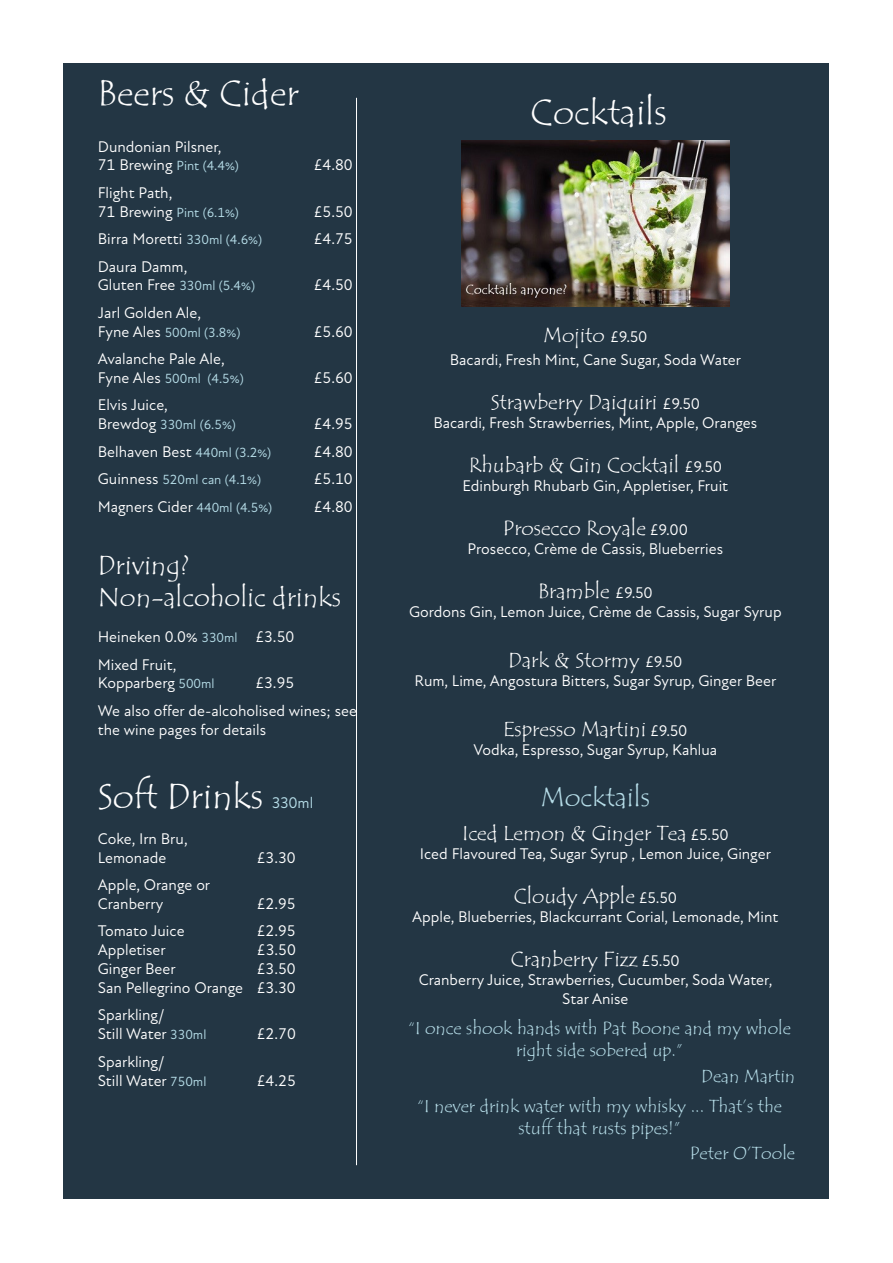
<style>
.page{position:relative;width:893px;height:1263px;background:#fff}
.page>*{position:absolute;margin:0;border:0;box-sizing:border-box;transform-origin:0 0}
.Section_header{font:36px "Tempus Sans ITC";color:#fff}
.Section_header-2{font:27px/32.4px "Tempus Sans ITC";color:#fff}
.Tasting_note{font:27px "Tempus Sans ITC";color:#b6dde8}
.Tasting_note-2{font:21px "Tempus Sans ITC";color:#fff}
.Section_header-3{font:21px "Tempus Sans ITC";color:#fff}
.Default{font:18px/21.6px "Tempus Sans ITC";color:#b6dde8;text-align:center}
.Tasting_note-3{font:15.75px/18.9px "New Atten";color:#fff}
.Section_header-4{font:15.75px "New Atten";color:#b6dde8}
.Tasting_note-4{font:13.5px "New Atten";color:#b6dde8}
.s1{font-size:15.75px;color:#fff}
.s2{font-size:13.5px;color:#b6dde8}
.s3{font-family:"New Atten";font-size:15.75px}
</style>
<div class="page">
<div style="left:64px;top:64px;width:765px;height:1135px;background:#233644"></div>
<img style="left:461px;top:141px;width:269px;height:166px">
<hr style="left:356px;top:98px;width:1px;height:1067px;background:#fff">
<p class="Section_header" style="left:98px;top:70px;width:202px">Beers &amp; Cider</p>
<p class="Tasting_note-3" style="left:98px;top:137px;width:125px">Dundonian Pilsner,</p>
<p class="Tasting_note-4" style="left:98px;top:158px;width:143px"><span class="s1">71 Brewing</span> Pint (4.4%)</p>
<p class="Tasting_note-3" style="left:314px;top:156px;width:40px">£4.80</p>
<p class="Tasting_note-3" style="left:98px;top:183px;width:76px">Flight Path,</p>
<p class="Tasting_note-4" style="left:98px;top:204px;width:143px"><span class="s1">71 Brewing</span> Pint (6.1%)</p>
<p class="Tasting_note-3" style="left:314px;top:202px;width:40px">£5.50</p>
<p class="Tasting_note-3" style="left:98px;top:230px;width:166px">Birra Moretti <span class="s2">330ml (4.6%)</span></p>
<p class="Tasting_note-3" style="left:314px;top:230px;width:40px">£4.75</p>
<p class="Tasting_note-3" style="left:98px;top:257px;width:91px">Daura Damm,</p>
<p class="Tasting_note-4" style="left:98px;top:278px;width:159px"><span class="s1">Gluten Free</span> 330ml (5.4%)</p>
<p class="Tasting_note-3" style="left:314px;top:276px;width:40px">£4.50</p>
<p class="Tasting_note-3" style="left:98px;top:303px;width:105px">Jarl Golden Ale,</p>
<p class="Tasting_note-4" style="left:98px;top:324px;width:144px"><span class="s1">Fyne Ales</span> 500ml (3.8%)</p>
<p class="Tasting_note-3" style="left:314px;top:322px;width:40px">£5.60</p>
<p class="Tasting_note-3" style="left:98px;top:350px;width:129px">Avalanche Pale Ale,</p>
<p class="Tasting_note-4" style="left:98px;top:371px;width:147px"><span class="s1">Fyne Ales</span> 500ml (4.5%)</p>
<p class="Tasting_note-3" style="left:314px;top:368px;width:40px">£5.60</p>
<p class="Tasting_note-3" style="left:98px;top:396px;width:72px">Elvis Juice,</p>
<p class="Tasting_note-4" style="left:98px;top:417px;width:140px"><span class="s1">Brewdog</span> 330ml (6.5%)</p>
<p class="Tasting_note-3" style="left:314px;top:415px;width:40px">£4.95</p>
<p class="Tasting_note-3" style="left:98px;top:442px;width:175px">Belhaven Best <span class="s2">440ml (3.2%)</span></p>
<p class="Tasting_note-3" style="left:314px;top:442px;width:40px">£4.80</p>
<p class="Tasting_note-4" style="left:98px;top:472px;width:165px"><span class="s1">Guinness</span> 520ml can (4.1%)</p>
<p class="Tasting_note-3" style="left:314px;top:470px;width:40px">£5.10</p>
<p class="Tasting_note-3" style="left:98px;top:497px;width:176px">Magners Cider <span class="s2">440ml (4.5%)</span></p>
<p class="Tasting_note-3" style="left:314px;top:497px;width:40px">£4.80</p>
<p class="Section_header-2" style="left:98px;top:549px;width:245px">Driving?<br>Non-alcoholic drinks</p>
<p class="Tasting_note-3" style="left:98px;top:627px;width:198px">Heineken 0.0% <span class="s2">330ml</span> £3.50</p>
<p class="Tasting_note-3" style="left:98px;top:655px;width:118px">Mixed Fruit,<br>Kopparberg <span class="s2">500ml</span></p>
<p class="Tasting_note-3" style="left:255px;top:674px;width:40px">£3.95</p>
<p class="Tasting_note-3" style="left:98px;top:701px;width:261px">We also offer de-alcoholised wines; see the wine pages for details</p>
<p class="Section_header" style="left:98px;top:773px;width:167px">Soft Drinks</p>
<p class="Section_header-4" style="left:272px;top:793px;width:43px">330ml</p>
<p class="Tasting_note-3" style="left:98px;top:829px;width:91px">Coke, Irn Bru,<br>Lemonade</p>
<p class="Tasting_note-3" style="left:98px;top:875px;width:114px">Apple, Orange or<br>Cranberry</p>
<p class="Tasting_note-3" style="left:257px;top:848px;width:40px">£3.30</p>
<p class="Tasting_note-3" style="left:257px;top:894px;width:40px">£2.95</p>
<p class="Tasting_note-3" style="left:98px;top:922px;width:88px">Tomato Juice</p>
<p class="Tasting_note-3" style="left:257px;top:922px;width:40px">£2.95</p>
<p class="Tasting_note-3" style="left:98px;top:940px;width:69px">Appletiser</p>
<p class="Tasting_note-3" style="left:257px;top:940px;width:40px">£3.50</p>
<p class="Tasting_note-3" style="left:98px;top:959px;width:79px">Ginger Beer</p>
<p class="Tasting_note-3" style="left:257px;top:959px;width:40px">£3.50</p>
<p class="Tasting_note-3" style="left:98px;top:978px;width:199px">San Pellegrino Orange £3.30</p>
<p class="Tasting_note-3" style="left:98px;top:1006px;width:110px">Sparkling/<br>Still Water <span class="s2">330ml</span></p>
<p class="Tasting_note-3" style="left:257px;top:1025px;width:40px">£2.70</p>
<p class="Tasting_note-3" style="left:98px;top:1052px;width:110px">Sparkling/<br>Still Water <span class="s2">750ml</span></p>
<p class="Tasting_note-3" style="left:257px;top:1071px;width:40px">£4.25</p>
<p class="Section_header" style="left:531px;top:90px;width:138px">Cocktails</p>
<p class="Section_header-3" style="left:543px;top:321px;width:106px">Mojito <span class="s3">£9.50</span></p>
<p class="Tasting_note-3" style="left:450px;top:350px;width:293px">Bacardi, Fresh Mint, Cane Sugar, Soda Water</p>
<p class="Tasting_note-2" style="left:491px;top:388px;width:211px">Strawberry Daiquiri <span class="s3">£9.50</span></p>
<p class="Tasting_note-3" style="left:433px;top:413px;width:325px">Bacardi, Fresh Strawberries, Mint, Apple, Oranges</p>
<p class="Tasting_note-2" style="left:469px;top:451px;width:255px">Rhubarb &amp; Gin Cocktail <span class="s3">£9.50</span></p>
<p class="Tasting_note-3" style="left:462px;top:476px;width:267px">Edinburgh Rhubarb Gin, Appletiser, Fruit</p>
<p class="Tasting_note-2" style="left:503px;top:514px;width:187px">Prosecco Royale <span class="s3">£9.00</span></p>
<p class="Tasting_note-3" style="left:468px;top:539px;width:257px">Prosecco, Crème de Cassis, Blueberries</p>
<p class="Tasting_note-2" style="left:538px;top:577px;width:116px">Bramble <span class="s3">£9.50</span></p>
<p class="Tasting_note-3" style="left:409px;top:602px;width:374px">Gordons Gin, Lemon Juice, Crème de Cassis, Sugar Syrup</p>
<p class="Tasting_note-2" style="left:508px;top:647px;width:176px">Dark &amp; Stormy <span class="s3">£9.50</span></p>
<p class="Tasting_note-3" style="left:415px;top:671px;width:363px">Rum, Lime, Angostura Bitters, Sugar Syrup, Ginger Beer</p>
<p class="Tasting_note-2" style="left:503px;top:716px;width:186px">Espresso Martini <span class="s3">£9.50</span></p>
<p class="Tasting_note-3" style="left:473px;top:740px;width:245px">Vodka, Espresso, Sugar Syrup, Kahlua</p>
<p class="Tasting_note" style="left:541px;top:780px;width:111px">Mocktails</p>
<p class="Tasting_note-2" style="left:462px;top:820px;width:268px">Iced Lemon &amp; Ginger Tea <span class="s3">£5.50</span></p>
<p class="Tasting_note-3" style="left:420px;top:844px;width:353px">Iced Flavoured Tea, Sugar Syrup , Lemon Juice, Ginger</p>
<p class="Tasting_note-2" style="left:514px;top:883px;width:165px">Cloudy Apple <span class="s3">£5.50</span></p>
<p class="Tasting_note-3" style="left:412px;top:907px;width:368px">Apple, Blueberries, Blackcurrant Corial, Lemonade, Mint</p>
<p class="Tasting_note-2" style="left:511px;top:946px;width:170px">Cranberry Fizz <span class="s3">£5.50</span></p>
<p class="Tasting_note-3" style="left:419px;top:970px;width:355px;text-align:center">Cranberry Juice, Strawberries, Cucumber, Soda Water,<br>Star Anise</p>
<p class="Default" style="left:408px;top:1018px;width:385px">“I once shook hands with Pat Boone and my whole right side sobered up.”</p>
<p class="Default" style="left:701px;top:1065px;width:96px">Dean Martin</p>
<p class="Default" style="left:417px;top:1095px;width:366px">“I never drink water with my whisky ... That’s the stuff that rusts pipes!”</p>
<p class="Default" style="left:690px;top:1143px;width:107px">Peter O’Toole</p>
</div>
